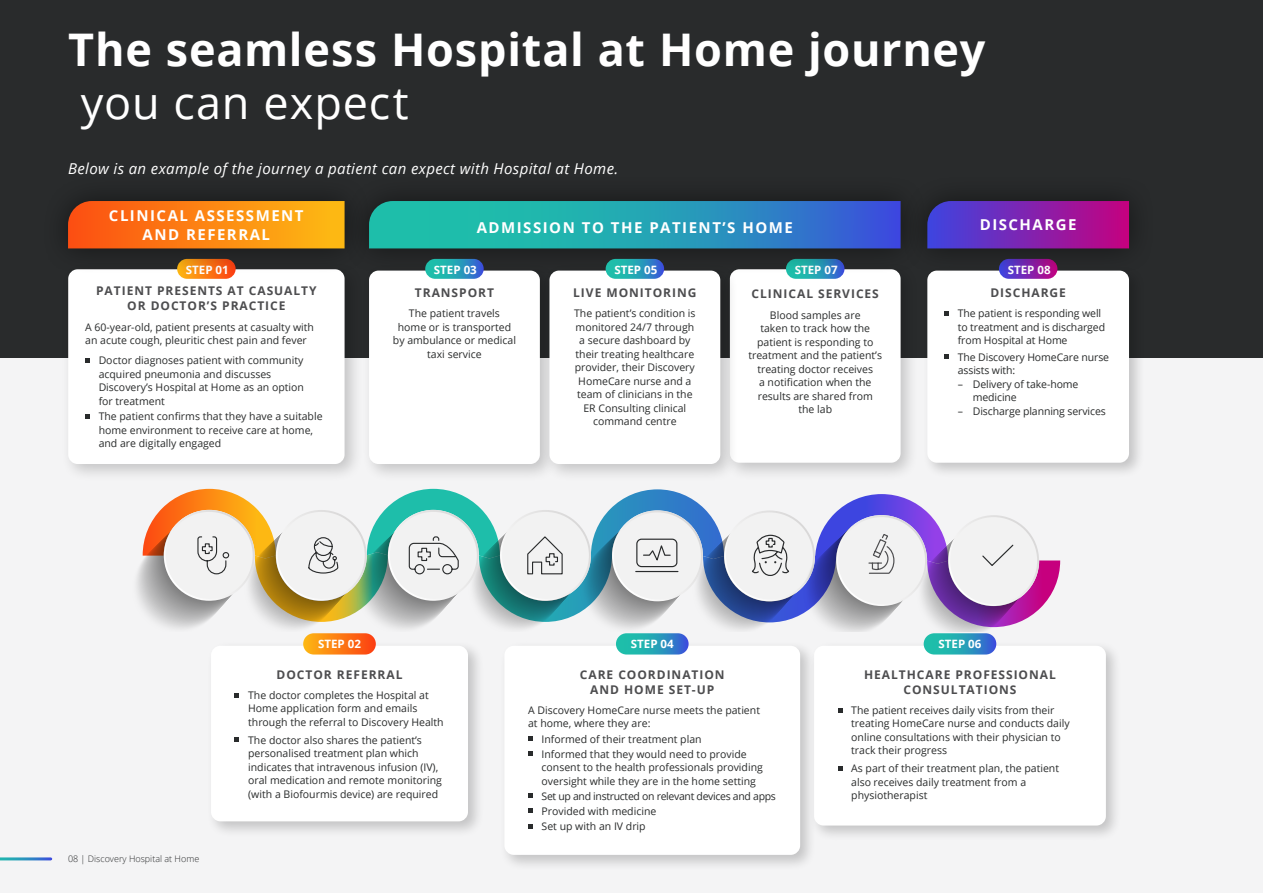
<style>
.page{position:relative;width:1263px;height:893px;background:#fff}
.page>*{position:absolute;margin:0;border:0;box-sizing:border-box;transform-origin:0 0}
.t1{font:700 45px "Open Sans";letter-spacing:.015em;color:#fff}
.t2{font:45px "Open Sans";letter-spacing:.02em;color:#fff}
.t3{font:700 15px/19.5px "Open Sans";letter-spacing:.1em;color:#fff;text-align:center}
.t4{font:italic 15px "Open Sans";letter-spacing:.025em;color:#fff}
.t5{font:700 12px/15px "Open Sans";letter-spacing:.08em;color:#4d4d4f;text-align:center}
.t6{font:700 11.55px "Open Sans";color:#fff}
.t7{font:10.5px/13.5px "Open Sans";color:#292b2b}
.t8{font:10.5px/15.1px "Open Sans";letter-spacing:-.03em;color:#292b2b}
.t9{font:300 9px "Open Sans";color:#292b2c}
</style>
<div class="page">
<div style="left:0;top:358px;width:1263px;height:535px;background:#f4f4f5"></div>
<div style="left:0;top:0;width:1263px;height:358px;background:#292b2c"></div>
<div style="left:60px;top:262px;width:303px;height:221px;background:#000;opacity:.2"></div>
<div style="left:68px;top:269px;width:277px;height:195px;background:#fff;border-radius:9px"></div>
<svg style="left:85px;top:358px;width:5px;height:5px"></svg>
<svg style="left:85px;top:414px;width:5px;height:4px"></svg>
<div style="left:722px;top:262px;width:197px;height:220px;background:#000;opacity:.2"></div>
<div style="left:730px;top:269px;width:170px;height:194px;background:#fff;border-radius:9px"></div>
<div style="left:499px;top:641px;width:317px;height:230px;background:#000;opacity:.2"></div>
<div style="left:504px;top:646px;width:296px;height:209px;background:#fff;border-radius:9px"></div>
<svg style="left:528px;top:736px;width:5px;height:5px"></svg>
<svg style="left:528px;top:751px;width:5px;height:5px"></svg>
<svg style="left:528px;top:794px;width:5px;height:4px"></svg>
<svg style="left:528px;top:809px;width:5px;height:4px"></svg>
<svg style="left:528px;top:824px;width:5px;height:4px"></svg>
<div style="left:809px;top:641px;width:313px;height:201px;background:#000;opacity:.2"></div>
<div style="left:814px;top:646px;width:292px;height:179px;background:#fff;border-radius:9px"></div>
<svg style="left:838px;top:708px;width:4px;height:4px"></svg>
<svg style="left:838px;top:766px;width:4px;height:5px"></svg>
<div style="left:922px;top:266px;width:223px;height:213px;background:#000;opacity:.2"></div>
<div style="left:927px;top:271px;width:202px;height:192px;background:#fff;border-radius:9px"></div>
<svg style="left:944px;top:311px;width:5px;height:4px"></svg>
<svg style="left:944px;top:355px;width:5px;height:4px"></svg>
<svg style="left:177px;top:259px;width:59px;height:20px"></svg>
<svg style="left:616px;top:633px;width:73px;height:21px"></svg>
<svg style="left:924px;top:633px;width:72px;height:21px"></svg>
<svg style="left:999px;top:259px;width:58px;height:20px"></svg>
<svg style="left:786px;top:259px;width:58px;height:20px"></svg>
<div style="left:206px;top:641px;width:278px;height:197px;background:#000;opacity:.2"></div>
<div style="left:211px;top:646px;width:257px;height:175px;background:#fff;border-radius:9px"></div>
<svg style="left:235px;top:693px;width:4px;height:4px"></svg>
<svg style="left:235px;top:738px;width:4px;height:4px"></svg>
<div style="left:361px;top:263px;width:198px;height:220px;background:#000;opacity:.2"></div>
<div style="left:369px;top:271px;width:171px;height:193px;background:#fff;border-radius:9px"></div>
<div style="left:542px;top:263px;width:197px;height:220px;background:#000;opacity:.2"></div>
<div style="left:549px;top:271px;width:171px;height:193px;background:#fff;border-radius:9px"></div>
<div style="left:42px;top:175px;width:329px;height:100px;background:#000;opacity:.5"></div>
<svg style="left:68px;top:201px;width:275px;height:47px;background:#fa8412"></svg>
<div style="left:343px;top:175px;width:584px;height:100px;background:#000;opacity:.5"></div>
<svg style="left:369px;top:201px;width:531px;height:47px;background:#269ab8"></svg>
<div style="left:901px;top:175px;width:254px;height:100px;background:#000;opacity:.5"></div>
<svg style="left:927px;top:201px;width:202px;height:47px;background:#7f22ac"></svg>
<div style="left:303px;top:633px;width:73px;height:21px;background:linear-gradient(to right,#fdb815,#fc3f13);border-radius:11px"></div>
<svg style="left:425px;top:259px;width:59px;height:20px"></svg>
<svg style="left:606px;top:259px;width:58px;height:20px"></svg>
<svg style="left:136px;top:489px;width:924px;height:143px"></svg>
<hr style="left:0;top:857px;width:51px;height:3px;background:#fff">
<h1 class="t1" style="left:68px;top:18px;width:919px">The seamless Hospital at Home journey</h1>
<h1 class="t2" style="left:81px;top:72px;width:329px">you can expect</h1>
<h2 class="t4" style="left:68px;top:158px;width:552px">Below is an example of the journey a patient can expect with Hospital at Home.</h2>
<h2 class="t3" style="left:109px;top:205px;width:196px">CLINICAL ASSESSMENT<br>AND REFERRAL</h2>
<h2 class="t3" style="left:477px;top:217px;width:318px">ADMISSION TO THE PATIENT’S HOME</h2>
<h2 class="t3" style="left:980px;top:215px;width:98px">DISCHARGE</h2>
<p class="t6" style="left:186px;top:261px;width:44px">STEP 01</p>
<p class="t5" style="left:96px;top:283px;width:222px">PATIENT PRESENTS AT CASUALTY<br>OR DOCTOR’S PRACTICE</p>
<p class="t7" style="left:85px;top:320px;width:230px">A 60-year-old, patient presents at casualty with an acute cough, pleuritic chest pain and fever</p>
<p class="t7" style="left:99px;top:354px;width:207px">Doctor diagnoses patient with community acquired pneumonia and discusses<br>Discovery’s Hospital at Home as an option for treatment</p>
<p class="t7" style="left:99px;top:409px;width:225px">The patient confirms that they have a suitable home environment to receive care at home, and are digitally engaged</p>
<p class="t6" style="left:434px;top:261px;width:44px">STEP 03</p>
<p class="t6" style="left:614px;top:261px;width:44px">STEP 05</p>
<p class="t6" style="left:795px;top:261px;width:44px">STEP 07</p>
<p class="t6" style="left:1008px;top:261px;width:44px">STEP 08</p>
<p class="t5" style="left:415px;top:285px;width:81px">TRANSPORT</p>
<p class="t7" style="left:393px;top:306px;width:125px;text-align:center">The patient travels<br>home or is transported by ambulance or medical taxi service</p>
<p class="t5" style="left:573px;top:285px;width:125px">LIVE MONITORING</p>
<p class="t7" style="left:574px;top:306px;width:123px;text-align:center">The patient’s condition is monitored 24/7 through a secure dashboard by their treating healthcare provider, their Discovery<br>HomeCare nurse and a team of clinicians in the<br>ER Consulting clinical command centre</p>
<p class="t5" style="left:751px;top:286px;width:129px">CLINICAL SERVICES</p>
<p class="t7" style="left:748px;top:308px;width:135px;text-align:center">Blood samples are<br>taken to track how the patient is responding to treatment and the patient’s treating doctor receives<br>a notification when the results are shared from the lab</p>
<p class="t5" style="left:990px;top:285px;width:77px">DISCHARGE</p>
<p class="t7" style="left:958px;top:306px;width:149px">The patient is responding well to treatment and is discharged from Hospital at Home</p>
<p class="t7" style="left:958px;top:350px;width:153px">The Discovery HomeCare nurse assists with:</p>
<p class="t7" style="left:973px;top:377px;width:107px;text-indent:-15px">– Delivery of take-home medicine</p>
<p class="t7" style="left:958px;top:404px;width:149px">– Discharge planning services</p>
<p class="t6" style="left:318px;top:636px;width:44px">STEP 02</p>
<p class="t6" style="left:631px;top:636px;width:44px">STEP 04</p>
<p class="t6" style="left:938px;top:636px;width:44px">STEP 06</p>
<p class="t9" style="left:68px;top:853px;width:133px">08 | Discovery Hospital at Home</p>
<p class="t5" style="left:277px;top:666px;width:127px">DOCTOR REFERRAL</p>
<p class="t7" style="left:248px;top:688px;width:197px">The doctor completes the Hospital at<br>Home application form and emails through the referral to Discovery Health</p>
<p class="t7" style="left:248px;top:733px;width:195px">The doctor also shares the patient’s personalised treatment plan which indicates that intravenous infusion (IV), oral medication and remote monitoring (with a Biofourmis device) are required</p>
<p class="t5" style="left:580px;top:666px;width:146px">CARE COORDINATION<br>AND HOME SET-UP</p>
<p class="t7" style="left:528px;top:703px;width:233px">A Discovery HomeCare nurse meets the patient at home, where they are:</p>
<p class="t7" style="left:542px;top:731px;width:207px;line-height:15.1px">Informed of their treatment plan<br>Informed that they would need to provide</p>
<p class="t7" style="left:542px;top:760px;width:223px">consent to the health professionals providing oversight while they are in the home setting</p>
<p class="t8" style="left:542px;top:788px;width:236px">Set up and instructed on relevant devices and apps<br>Provided with medicine<br>Set up with an IV drip</p>
<p class="t5" style="left:864px;top:666px;width:193px">HEALTHCARE PROFESSIONAL<br>CONSULTATIONS</p>
<p class="t7" style="left:851px;top:703px;width:220px">The patient receives daily visits from their treating HomeCare nurse and conducts daily online consultations with their physician to track their progress</p>
<p class="t7" style="left:851px;top:761px;width:209px">As part of their treatment plan, the patient also receives daily treatment from a physiotherapist</p>
</div>
